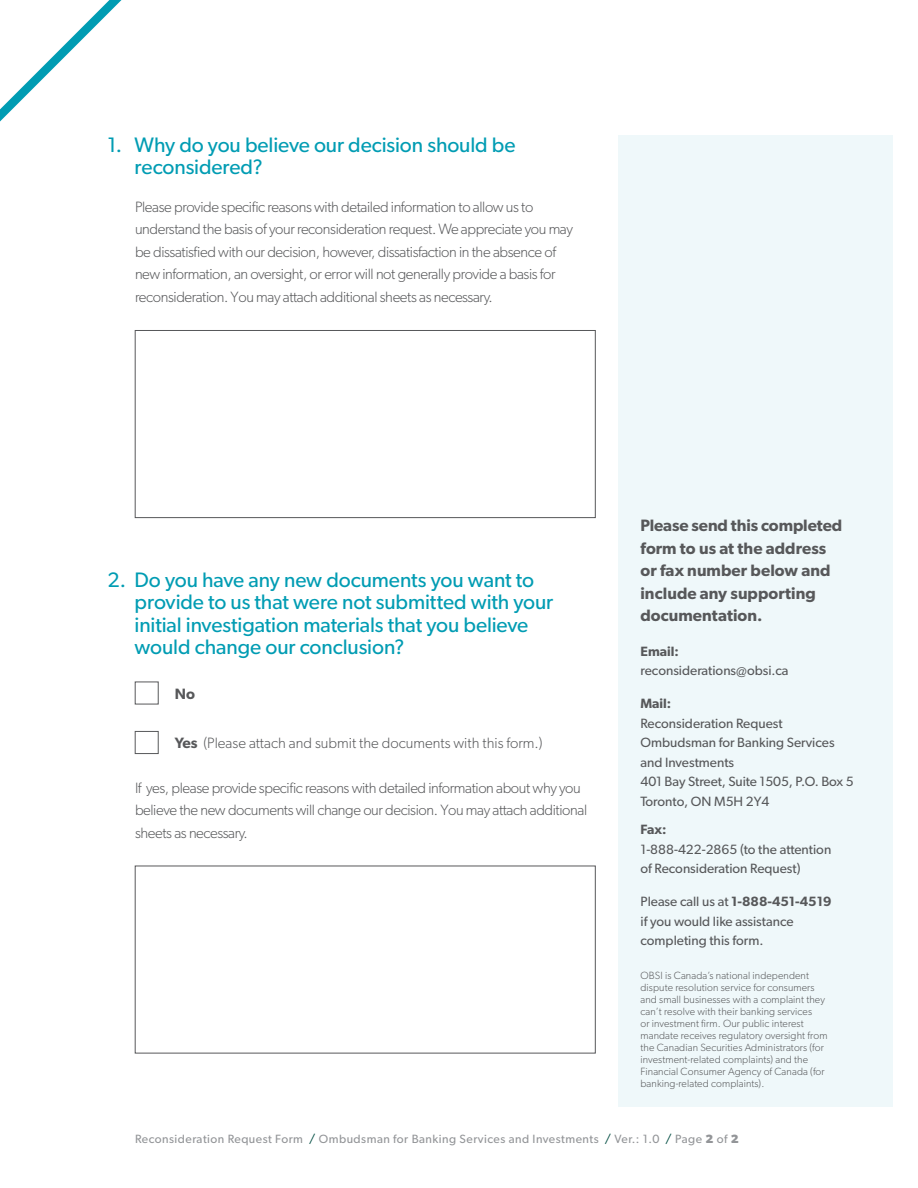
<style>
.page{position:relative;width:918px;height:1188px;background:#fff}
.page>*{position:absolute;margin:0;border:0;box-sizing:border-box;transform-origin:0 0}
.t1{font:21px/22.5px "Gibson";letter-spacing:-.005em;color:#009cb3}
.t2{font:600 16.5px/22.5px "Gibson";letter-spacing:.005em;color:#57585a}
.t3{font:300 15px/22.5px "Gibson";letter-spacing:-.025em;color:#57585a}
.t4{font:300 15px "Gibson";color:#57585a}
.t5{font:600 15px "Gibson";color:#57585a}
.t6{font:13.5px/19.5px "Gibson";color:#57585a}
.t7{font:600 13.5px "Gibson";color:#57585a}
.t8{font:12px "Gibson";letter-spacing:.04em;color:#939598}
.t9{font:300 10.5px/12px "Gibson";letter-spacing:.01em;color:#57585a}
.s1{font-weight:600}
.s2{color:#004d42}
.s3{font-weight:700}
</style>
<div class="page">
<div style="left:618px;top:135px;width:274px;height:972px;background:#eff8fa"></div>
<svg style="left:0;top:0;width:121px;height:121px"></svg>
<div style="left:135px;top:330px;width:461px;height:188px;background:#fff;border:1px solid #57585a"></div>
<div style="left:135px;top:731px;width:23px;height:23px;background:#fff;border:1px solid #57585a"></div>
<h1 class="t1" style="left:135px;top:133px;width:383px;text-indent:-27px">1. Why do you believe our decision should be reconsidered?</h1>
<p class="t3" style="left:135px;top:195px;width:439px">Please provide specific reasons with detailed information to allow us to understand the basis of your reconsideration request. We appreciate you may be dissatisfied with our decision, however, dissatisfaction in the absence of new information, an oversight, or error will not generally provide a basis for reconsideration. You may attach additional sheets as necessary.</p>
<h1 class="t1" style="left:135px;top:568px;width:420px;text-indent:-27px">2. Do you have any new documents you want to provide to us that were not submitted with your initial investigation materials that you believe would change our conclusion?</h1>
<p class="t5" style="left:175px;top:684px;width:22px">No</p>
<p class="t4" style="left:175px;top:734px;width:369px"><span class="s1">Yes</span> (Please attach and submit the documents with this form.)</p>
<p class="t3" style="left:135px;top:776px;width:454px">If yes, please provide specific reasons with detailed information about why you believe the new documents will change our decision. You may attach additional sheets as necessary.</p>
<p class="t2" style="left:640px;top:514px;width:203px">Please send this completed form to us at the address or fax number below and include any supporting documentation.</p>
<p class="t7" style="left:640px;top:643px;width:40px">Email:</p>
<p class="t6" style="left:640px;top:660px;width:149px">reconsiderations@obsi.ca</p>
<p class="t7" style="left:640px;top:695px;width:32px">Mail:</p>
<p class="t6" style="left:640px;top:713px;width:215px">Reconsideration Request<br>Ombudsman for Banking Services and Investments<br>401 Bay Street, Suite 1505, P.O. Box 5<br>Toronto, ON M5H 2Y4</p>
<p class="t7" style="left:640px;top:821px;width:28px">Fax:</p>
<p class="t6" style="left:640px;top:839px;width:192px">1-888-422-2865 (to the attention of Reconsideration Request)</p>
<p class="t6" style="left:640px;top:891px;width:193px">Please call us at <span class="s1">1-888-451-4519 </span>if you would like assistance completing this form.</p>
<p class="t9" style="left:640px;top:969px;width:188px">OBSI is Canada’s national independent dispute resolution service for consumers and small businesses with a complaint they can’t resolve with their banking services<br>or investment firm. Our public interest mandate receives regulatory oversight from the Canadian Securities Administrators (for investment-related complaints) and the Financial Consumer Agency of Canada (for banking-related complaints).</p>
<p class="t8" style="left:135px;top:1132px;width:605px">Reconsideration Request Form <span class="s2">/</span> Ombudsman for Banking Services and Investments <span class="s2">/</span> Ver.: 1.0 <span class="s2">/</span> Page <span class="s3">2</span> of <span class="s3">2</span></p>
</div>
